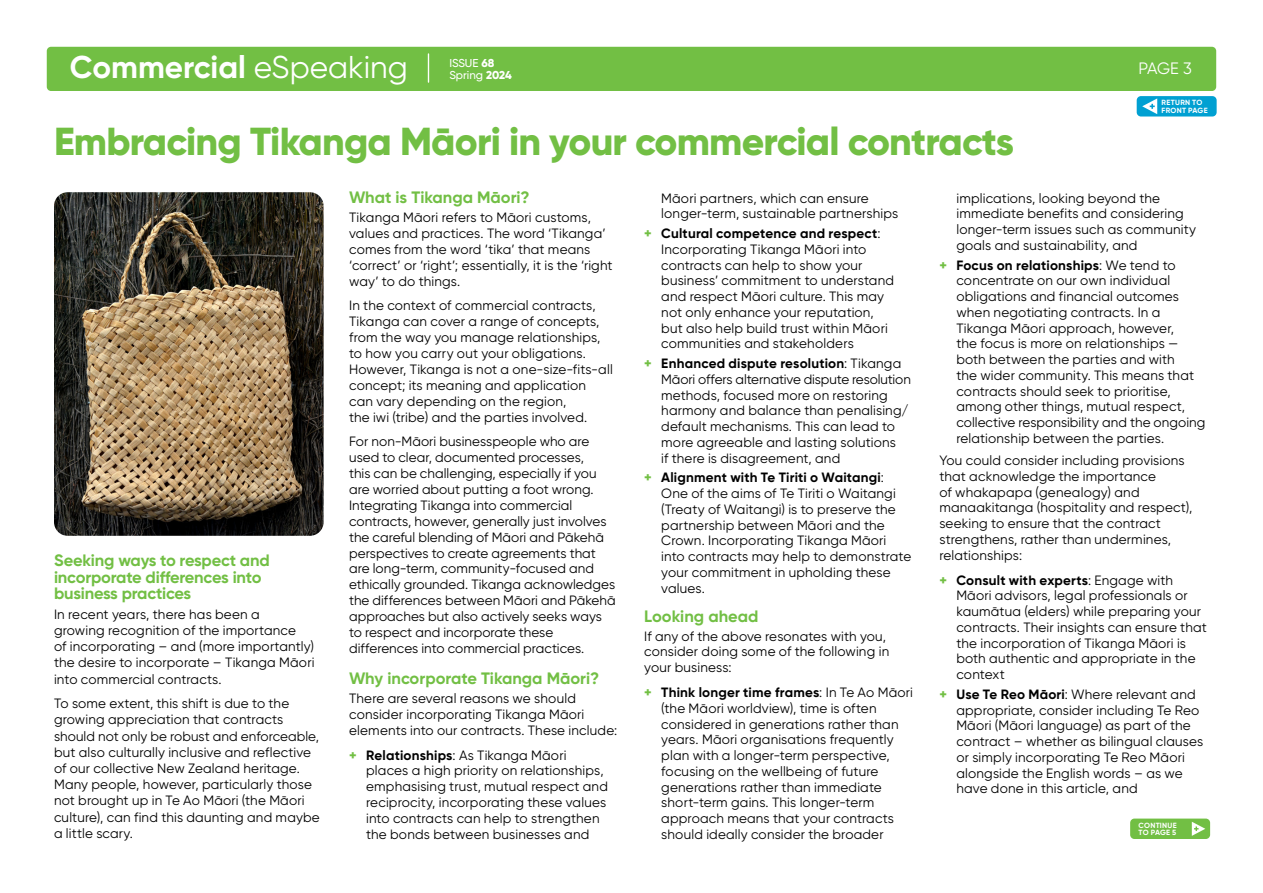
<style>
.page{position:relative;width:1263px;height:893px;background:#fff}
.page>*{position:absolute;margin:0;border:0;box-sizing:border-box;transform-origin:0 0}
.t1{font:800 39px "Gilroy";letter-spacing:-.02em;color:#72bf44}
.t2{font:700 31.5px "Gilroy";color:#fff}
.t3{font:700 16.5px/16.5px "Gilroy";letter-spacing:-.01em;color:#72bf44}
.t4{font:16.5px "Gilroy";color:#fff}
.t5{font:13.5px/15.8px "Gilroy";letter-spacing:.01em;color:#000}
.t6{font:500 11.4px/12.5px "Gilroy";color:#fff}
.t7{font:700 7.5px/7.5px "Gilroy";letter-spacing:.035em;color:#fff}
.s1{font-weight:400}
.s2{font-weight:800}
.s3{font-weight:800;color:#72bf44}
.s4{font-weight:700}
</style>
<div class="page">
<div style="left:47px;top:47px;width:1169px;height:44px;background:#72bf44;border-radius:4px"></div>
<div style="left:1137px;top:96px;width:79px;height:21px;background:#00a0d2;border-radius:4px"></div>
<svg style="left:1142px;top:98px;width:15px;height:16px"></svg>
<svg style="left:428px;top:54px;width:1px;height:28px"></svg>
<div style="left:1130px;top:819px;width:80px;height:20px;background:#72bf44;border-radius:4px"></div>
<svg style="left:1192px;top:822px;width:13px;height:14px"></svg>
<img style="left:54px;top:192px;width:270px;height:344px">
<h2 class="t2" style="left:70px;top:48px;width:340px">Commercial <span class="s1">eSpeaking</span></h2>
<p class="t6" style="left:449px;top:56px;width:64px">ISSUE <span class="s2">68<br></span>Spring <span class="s2">2024</span></p>
<h1 class="t1" style="left:54px;top:117px;width:961px">Embracing Tikanga Māori in your commercial contracts</h1>
<p class="t4" style="left:1138px;top:58px;width:55px">PAGE 3</p>
<p class="t7" style="left:1161px;top:99px;width:48px">RETURN TO<br>FRONT PAGE</p>
<p class="t3" style="left:54px;top:552px;width:217px">Seeking ways to respect and incorporate differences into business practices</p>
<p class="t5" style="left:54px;top:606px;width:262px;line-height:16.2px">In recent years, there has been a<br>growing recognition of the importance<br>of incorporating – and (more importantly) the desire to incorporate – Tikanga Māori into commercial contracts.</p>
<p class="t5" style="left:54px;top:695px;width:267px;line-height:16.2px">To some extent, this shift is due to the growing appreciation that contracts should not only be robust and enforceable, but also culturally inclusive and reflective of our collective New Zealand heritage.<br>Many people, however, particularly those not brought up in Te Ao Māori (the Māori culture), can find this daunting and maybe a little scary.</p>
<p class="t3" style="left:349px;top:189px;width:182px">What is Tikanga Māori?</p>
<p class="t5" style="left:349px;top:210px;width:265px">Tikanga Māori refers to Māori customs, values and practices. The word ‘Tikanga’ comes from the word ‘tika’ that means ‘correct’ or ‘right’; essentially, it is the ‘right way’ to do things.</p>
<p class="t5" style="left:349px;top:298px;width:265px">In the context of commercial contracts, Tikanga can cover a range of concepts, from the way you manage relationships, to how you carry out your obligations.<br>However, Tikanga is not a one-size-fits-all concept; its meaning and application can vary depending on the region,<br>the iwi (tribe) and the parties involved.</p>
<p class="t5" style="left:349px;top:433px;width:268px">For non-Māori businesspeople who are used to clear, documented processes,<br>this can be challenging, especially if you are worried about putting a foot wrong.<br>Integrating Tikanga into commercial contracts, however, generally just involves the careful blending of Māori and Pākehā perspectives to create agreements that are long-term, community-focused and ethically grounded. Tikanga acknowledges the differences between Māori and Pākehā approaches but also actively seeks ways to respect and incorporate these differences into commercial practices.</p>
<p class="t3" style="left:349px;top:670px;width:252px">Why incorporate Tikanga Māori?</p>
<p class="t5" style="left:349px;top:690px;width:270px">There are several reasons we should consider incorporating Tikanga Māori elements into our contracts. These include:</p>
<p class="t5" style="left:366px;top:747px;width:243px;text-indent:-17px"><span class="s3">+</span> <span class="s4">Relationships</span>: As Tikanga Māori places a high priority on relationships, emphasising trust, mutual respect and reciprocity, incorporating these values into contracts can help to strengthen the bonds between businesses and</p>
<p class="t5" style="left:661px;top:190px;width:239px">Māori partners, which can ensure longer-term, sustainable partnerships</p>
<p class="t5" style="left:661px;top:225px;width:234px;text-indent:-17px"><span class="s3">+</span> <span class="s4">Cultural competence and respect</span>:<br>Incorporating Tikanga Māori into contracts can help to show your business’ commitment to understand and respect Māori culture. This may not only enhance your reputation, but also help build trust within Māori communities and stakeholders</p>
<p class="t5" style="left:661px;top:355px;width:251px;text-indent:-17px"><span class="s3">+</span> <span class="s4">Enhanced dispute resolution</span>: Tikanga Māori offers alternative dispute resolution methods, focused more on restoring harmony and balance than penalising/ default mechanisms. This can lead to more agreeable and lasting solutions<br>if there is disagreement, and</p>
<p class="t5" style="left:661px;top:469px;width:251px;text-indent:-17px"><span class="s3">+</span> <span class="s4">Alignment with Te Tiriti o Waitangi</span>:<br>One of the aims of Te Tiriti o Waitangi (Treaty of Waitangi) is to preserve the partnership between Māori and the Crown. Incorporating Tikanga Māori into contracts may help to demonstrate your commitment in upholding these values.</p>
<p class="t3" style="left:644px;top:608px;width:116px">Looking ahead</p>
<p class="t5" style="left:644px;top:628px;width:246px">If any of the above resonates with you, consider doing some of the following in your business:</p>
<p class="t5" style="left:661px;top:684px;width:253px;text-indent:-17px"><span class="s3">+</span> <span class="s4">Think longer time frames</span>: In Te Ao Māori (the Māori worldview), time is often considered in generations rather than years. Māori organisations frequently plan with a longer-term perspective, focusing on the wellbeing of future generations rather than immediate short-term gains. This longer-term approach means that your contracts should ideally consider the broader</p>
<p class="t5" style="left:956px;top:190px;width:241px">implications, looking beyond the immediate benefits and considering longer-term issues such as community goals and sustainability, and</p>
<p class="t5" style="left:956px;top:257px;width:250px;text-indent:-17px"><span class="s3">+</span> <span class="s4">Focus on relationships</span>: We tend to concentrate on our own individual obligations and financial outcomes when negotiating contracts. In a Tikanga Māori approach, however,<br>the focus is more on relationships — both between the parties and with<br>the wider community. This means that contracts should seek to prioritise, among other things, mutual respect, collective responsibility and the ongoing relationship between the parties.</p>
<p class="t5" style="left:939px;top:452px;width:255px">You could consider including provisions that acknowledge the importance<br>of whakapapa (genealogy) and manaakitanga (hospitality and respect), seeking to ensure that the contract strengthens, rather than undermines, relationships:</p>
<p class="t5" style="left:956px;top:572px;width:252px;text-indent:-17px"><span class="s3">+</span> <span class="s4">Consult with experts</span>: Engage with Māori advisors, legal professionals or kaumātua (elders) while preparing your contracts. Their insights can ensure that the incorporation of Tikanga Māori is both authentic and appropriate in the context</p>
<p class="t5" style="left:956px;top:686px;width:248px;text-indent:-17px"><span class="s3">+</span> <span class="s4">Use Te Reo Māori</span>: Where relevant and appropriate, consider including Te Reo Māori (Māori language) as part of the contract – whether as bilingual clauses or simply incorporating Te Reo Māori alongside the English words – as we have done in this article, and</p>
<p class="t7" style="left:1138px;top:821px;width:40px">CONTINUE<br>TO PAGE 5</p>
</div>
